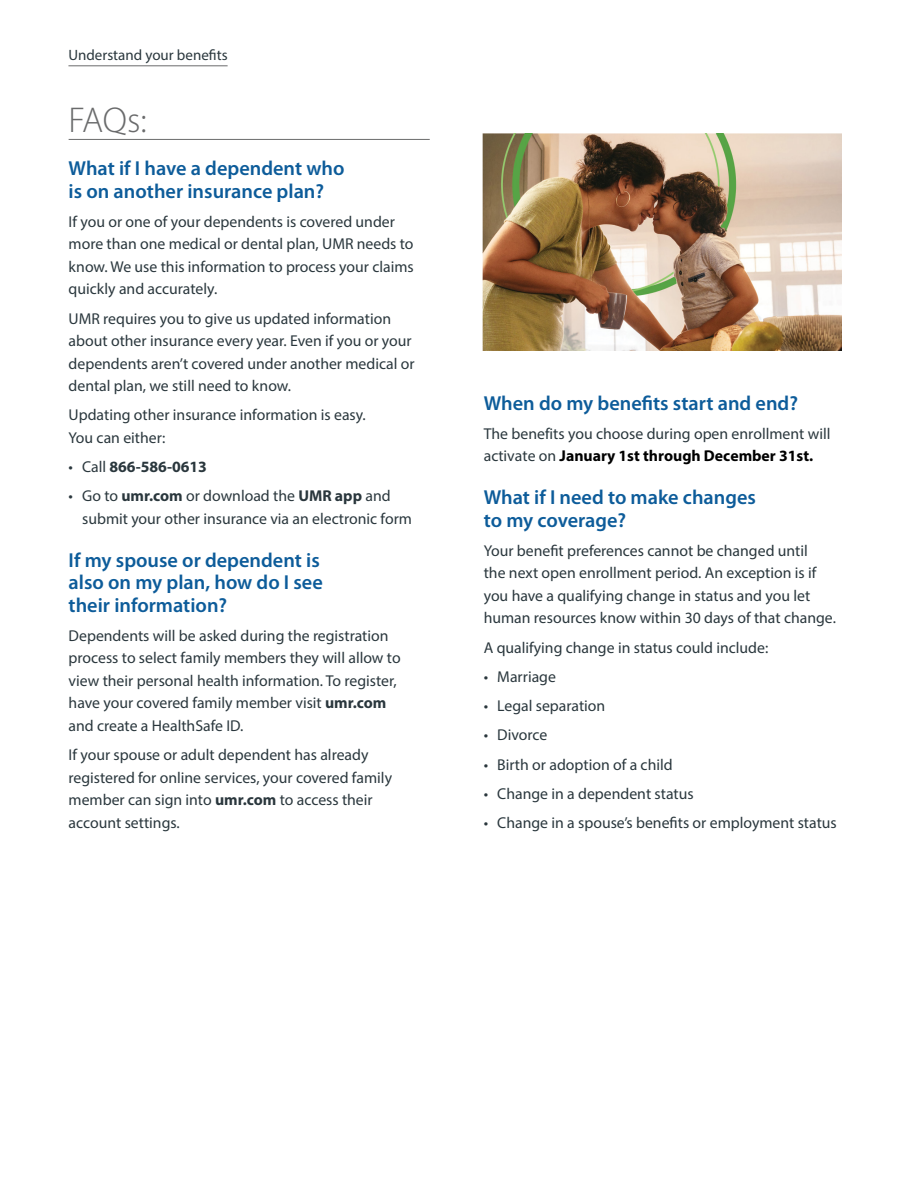
<style>
.page{position:relative;width:918px;height:1188px;background:#fff}
.page>*{position:absolute;margin:0;border:0;box-sizing:border-box;transform-origin:0 0}
.Section_headers_FAQ{font:300 36px "Myriad Pro";color:#6a6b6c}
.Question{font:600 20.25px/22.5px "Myriad Pro";color:#0d5c9a}
.plain_body_copy{font:600 20.25px/22.5px "Myriad Pro";color:#0d5c9a}
.plain_body_copy-2{font:15.75px/22.5px "Myriad Pro";color:#2a373d}
.bulleted_body_copy{font:15.75px/22.5px "Myriad Pro";color:#2a373d}
.bulleted_body_copy-2{font:700 15.75px "Myriad Pro";color:#2a373d}
.Section_header{font:15px "Myriad Pro";color:#2a373d}
.s1{font-weight:400}
.s2{font-weight:700}
.s3{font-weight:700;color:#000}
</style>
<div class="page">
<hr style="left:69px;top:139px;width:361px;height:1px;background:#6a6b6c">
<hr style="left:68px;top:66px;width:160px;height:1px;background:#6a6b6c">
<img style="left:483px;top:133px;width:359px;height:218px">
<p class="Section_header" style="left:68px;top:46px;width:161px">Understand your benefits</p>
<p class="Section_headers_FAQ" style="left:69px;top:101px;width:80px">FAQs:</p>
<p class="Question" style="left:69px;top:157px;width:277px">What if I have a dependent who is on another insurance plan?</p>
<p class="plain_body_copy-2" style="left:69px;top:210px;width:347px">If you or one of your dependents is covered under more than one medical or dental plan, UMR needs to know. We use this information to process your claims quickly and accurately.</p>
<p class="plain_body_copy-2" style="left:69px;top:307px;width:347px">UMR requires you to give us updated information about other insurance every year. Even if you or your dependents aren’t covered under another medical or dental plan, we still need to know.</p>
<p class="plain_body_copy-2" style="left:69px;top:404px;width:299px">Updating other insurance information is easy.<br>You can either:</p>
<p class="bulleted_body_copy-2" style="left:69px;top:456px;width:140px"><span class="s1">• Call</span> 866-586-0613</p>
<p class="bulleted_body_copy" style="left:82px;top:485px;width:331px;text-indent:-13px">• Go to <span class="s2">umr.com</span> or download the <span class="s2">UMR app</span> and submit your other insurance via an electronic form</p>
<p class="Question" style="left:69px;top:549px;width:256px">If my spouse or dependent is also on my plan, how do I see their information?</p>
<p class="plain_body_copy-2" style="left:69px;top:624px;width:334px">Dependents will be asked during the registration process to select family members they will allow to view their personal health information. To register, have your covered family member visit <span class="s2">umr.com </span>and create a HealthSafe ID.</p>
<p class="plain_body_copy-2" style="left:69px;top:743px;width:325px">If your spouse or adult dependent has already registered for online services, your covered family member can sign into <span class="s2">umr.com</span> to access their account settings.</p>
<p class="plain_body_copy" style="left:484px;top:392px;width:316px">When do my benefits start and end?</p>
<p class="plain_body_copy-2" style="left:484px;top:422px;width:348px;line-height:21.9px">The benefits you choose during open enrollment will activate on <span class="s3">January 1st through December 31st.</span></p>
<p class="plain_body_copy" style="left:484px;top:486px;width:274px">What if I need to make changes to my coverage?</p>
<p class="plain_body_copy-2" style="left:484px;top:539px;width:354px">Your benefit preferences cannot be changed until<br>the next open enrollment period. An exception is if you have a qualifying change in status and you let human resources know within 30 days of that change.</p>
<p class="plain_body_copy-2" style="left:484px;top:636px;width:286px">A qualifying change in status could include:</p>
<p class="bulleted_body_copy" style="left:484px;top:665px;width:74px">• Marriage</p>
<p class="bulleted_body_copy" style="left:484px;top:694px;width:123px">• Legal separation</p>
<p class="bulleted_body_copy" style="left:484px;top:724px;width:65px">• Divorce</p>
<p class="bulleted_body_copy" style="left:484px;top:753px;width:190px">• Birth or adoption of a child</p>
<p class="bulleted_body_copy" style="left:484px;top:782px;width:211px">• Change in a dependent status</p>
<p class="bulleted_body_copy" style="left:484px;top:811px;width:355px">• Change in a spouse’s benefits or employment status</p>
</div>
